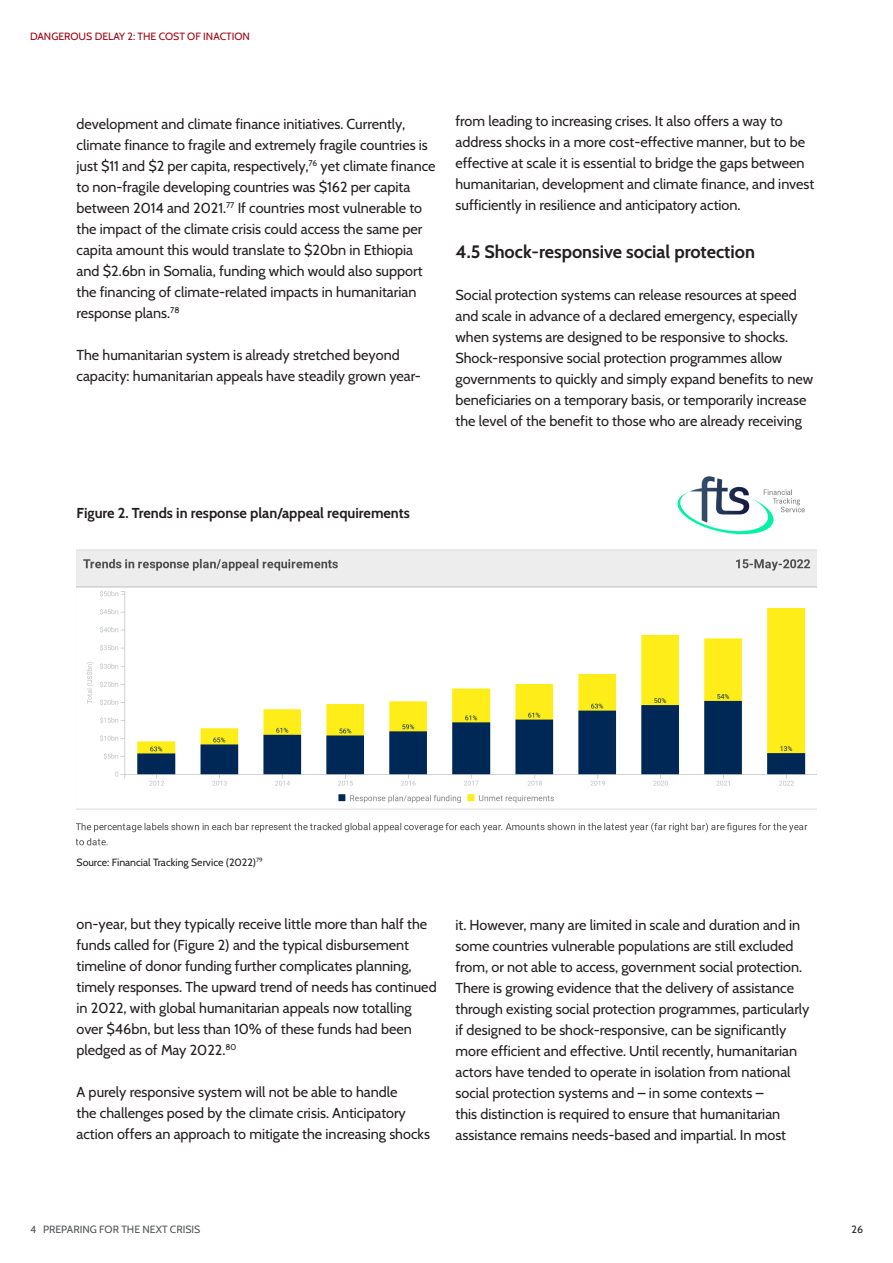
<style>
.page{position:relative;width:893px;height:1263px;background:#fff}
.page>*{position:absolute;margin:0;border:0;box-sizing:border-box;transform-origin:0 0}
.Sub_Chapter{font:700 18px "Cabin";color:#231f20}
.Parapgraph__Cabin{font:14.4px/21px "Cabin";color:#231f20}
.t1{font:700 14.4px "Cabin";color:#231f20}
.Parapgraph__Cabin-2{font:10.5px "Cabin";color:#231f20}
.t2{font:10.5px "Cabin";color:#a20011}
.t3{font:10.5px "Cabin";color:#545557}
</style>
<div class="page">
<img style="left:77px;top:476px;width:739px;height:370px">
<div style="left:77px;top:478px;width:276px;height:55px;background:#fff"></div>
<p class="t2" style="left:30px;top:28px;width:221px">DANGEROUS DELAY 2: THE COST OF INACTION</p>
<p class="Parapgraph__Cabin" style="left:77px;top:112px;width:361px">development and climate finance initiatives. Currently, climate finance to fragile and extremely fragile countries is just $11 and $2 per capita, respectively,<sup>76</sup> yet climate finance to non-fragile developing countries was $162 per capita between 2014 and 2021.<sup>77</sup> If countries most vulnerable to the impact of the climate crisis could access the same per capita amount this would translate to $20bn in Ethiopia and $2.6bn in Somalia, funding which would also support the financing of climate-related impacts in humanitarian response plans.<sup>78</sup></p>
<p class="Parapgraph__Cabin" style="left:77px;top:343px;width:346px">The humanitarian system is already stretched beyond capacity: humanitarian appeals have steadily grown year-</p>
<p class="Parapgraph__Cabin" style="left:455px;top:109px;width:360px">from leading to increasing crises. It also offers a way to address shocks in a more cost-effective manner, but to be effective at scale it is essential to bridge the gaps between humanitarian, development and climate finance, and invest sufficiently in resilience and anticipatory action.</p>
<p class="Sub_Chapter" style="left:455px;top:237px;width:301px">4.5 Shock-responsive social protection</p>
<p class="Parapgraph__Cabin" style="left:455px;top:283px;width:359px">Social protection systems can release resources at speed and scale in advance of a declared emergency, especially when systems are designed to be responsive to shocks.<br>Shock-responsive social protection programmes allow governments to quickly and simply expand benefits to new beneficiaries on a temporary basis, or temporarily increase the level of the benefit to those who are already receiving</p>
<p class="t1" style="left:77px;top:501px;width:335px">Figure 2. Trends in response plan/appeal requirements</p>
<p class="Parapgraph__Cabin-2" style="left:77px;top:854px;width:188px">Source: Financial Tracking Service (2022)<sup>79</sup></p>
<p class="Parapgraph__Cabin" style="left:77px;top:912px;width:362px">on-year, but they typically receive little more than half the funds called for (Figure 2) and the typical disbursement timeline of donor funding further complicates planning, timely responses. The upward trend of needs has continued in 2022, with global humanitarian appeals now totalling over $46bn, but less than 10% of these funds had been pledged as of May 2022.<sup>80</sup></p>
<p class="Parapgraph__Cabin" style="left:77px;top:1080px;width:355px">A purely responsive system will not be able to handle<br>the challenges posed by the climate crisis. Anticipatory action offers an approach to mitigate the increasing shocks</p>
<p class="Parapgraph__Cabin" style="left:455px;top:914px;width:348px">it. However, many are limited in scale and duration and in some countries vulnerable populations are still excluded from, or not able to access, government social protection.</p>
<p class="Parapgraph__Cabin" style="left:455px;top:977px;width:355px">There is growing evidence that the delivery of assistance through existing social protection programmes, particularly if designed to be shock-responsive, can be significantly more efficient and effective. Until recently, humanitarian actors have tended to operate in isolation from national social protection systems and – in some contexts –<br>this distinction is required to ensure that humanitarian assistance remains needs-based and impartial. In most</p>
<p class="t3" style="left:30px;top:1221px;width:172px">4 PREPARING FOR THE NEXT CRISIS</p>
<p class="Parapgraph__Cabin-2" style="left:851px;top:1221px;width:13px">26</p>
</div>
